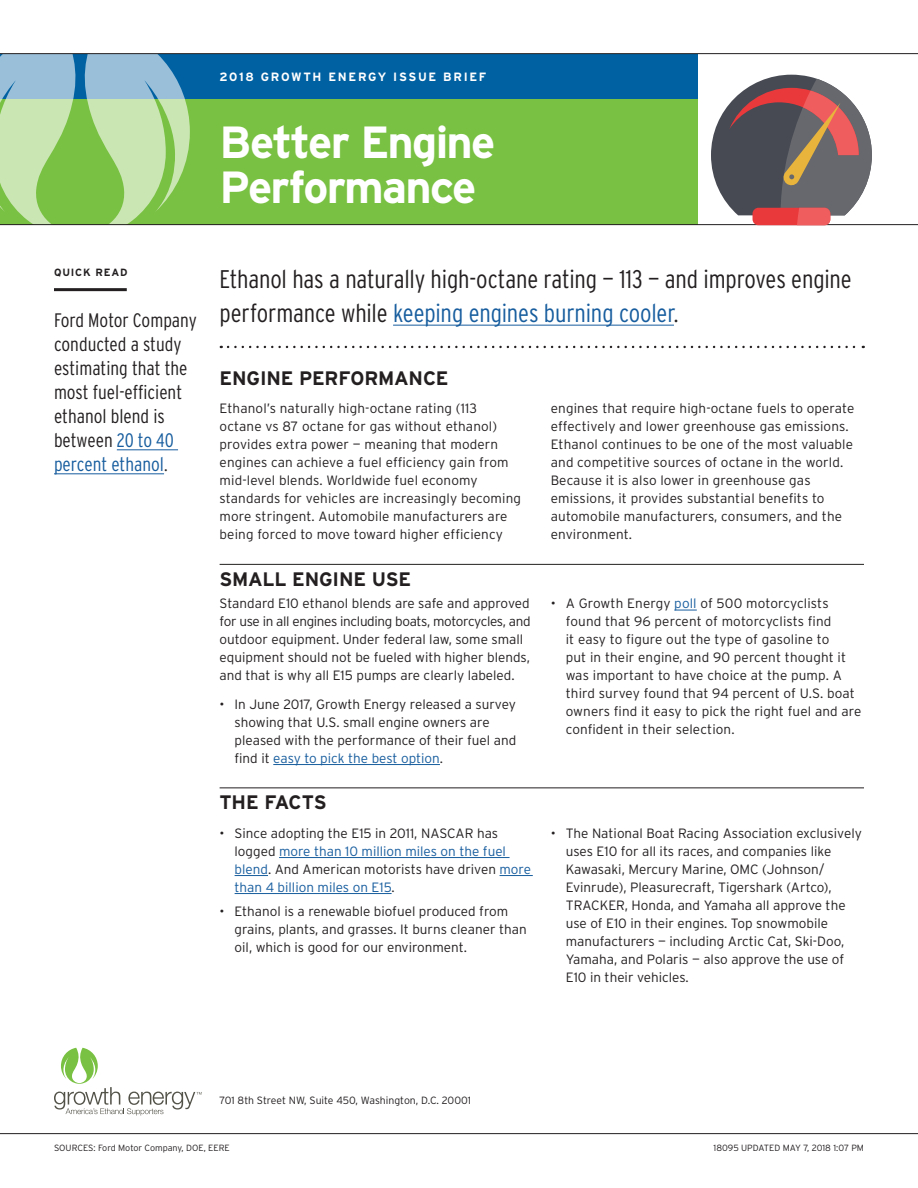
<style>
.page{position:relative;width:918px;height:1188px;background:#fff}
.page>*{position:absolute;margin:0;border:0;box-sizing:border-box;transform-origin:0 0}
.t1{font:700 45px/45px "Interstate";letter-spacing:-.04em;color:#fff}
.intro{font:300 condensed 25.5px/33.6px "Interstate";letter-spacing:-.005em;color:#231f20}
.quote{font:300 condensed 19.5px/24px "Interstate";color:#231f20}
.subh{font:700 19.5px "Interstate";letter-spacing:-.01em;color:#231f20}
.b_9_on_12{font:300 13.5px/18px "Interstate";color:#231f20}
.t2{font:700 12px "Interstate";letter-spacing:.14em;color:#fff}
.t3{font:300 10.5px "Interstate";color:#231f20}
.bullet{font:700 10.5px "Interstate";letter-spacing:.08em;color:#231f20}
.b_9_on_12-2{font:300 9px "Interstate";color:#231f20}
.s1{color:#175d9e}
</style>
<div class="page">
<svg style="left:54px;top:1048px;width:148px;height:68px"></svg>
<div style="left:0;top:99px;width:698px;height:126px;background:#79c142"></div>
<div style="left:0;top:54px;width:698px;height:45px;background:#0061a2"></div>
<svg style="left:0;top:54px;width:190px;height:172px"></svg>
<hr style="left:0;top:224px;width:918px;height:1px;background:#231f20">
<hr style="left:0;top:53px;width:918px;height:1px;background:#231f20">
<hr style="left:0;top:1133px;width:918px;height:1px;background:#231f20">
<svg style="left:228px;top:346px;width:636px;height:2px"></svg>
<hr style="left:393px;top:325px;width:281px;height:1px;background:#175d9e">
<hr style="left:220px;top:564px;width:644px;height:1px;background:#231f20">
<hr style="left:273px;top:764px;width:167px;height:1px;background:#175d9e">
<svg style="left:674px;top:610px;width:23px;height:1px"></svg>
<hr style="left:220px;top:787px;width:644px;height:1px;background:#231f20">
<hr style="left:279px;top:857px;width:231px;height:1px;background:#175d9e">
<hr style="left:235px;top:875px;width:33px;height:1px;background:#175d9e">
<hr style="left:500px;top:875px;width:33px;height:1px;background:#175d9e">
<hr style="left:235px;top:893px;width:157px;height:1px;background:#175d9e">
<hr style="left:54px;top:288px;width:73px;height:3px;background:#231f20">
<hr style="left:117px;top:450px;width:61px;height:1px;background:#175d9e">
<hr style="left:54px;top:474px;width:110px;height:1px;background:#175d9e">
<svg style="left:711px;top:75px;width:161px;height:150px"></svg>
<p class="t2" style="left:220px;top:70px;width:268px">2018 GROWTH ENERGY ISSUE BRIEF</p>
<p class="t1" style="left:220px;top:120px;width:277px">Better Engine<br>Performance</p>
<p class="bullet" style="left:54px;top:267px;width:75px">QUICK READ</p>
<p class="quote" style="left:54px;top:308px;width:144px">Ford Motor Company conducted a study estimating that the most fuel-efficient ethanol blend is between <span class="s1">20 to 40 percent ethanol</span>.</p>
<p class="intro" style="left:220px;top:262px;width:634px">Ethanol has a naturally high-octane rating — 113 — and improves engine performance while <span class="s1">keeping engines burning cooler</span>.</p>
<p class="subh" style="left:220px;top:367px;width:230px">ENGINE PERFORMANCE</p>
<p class="b_9_on_12" style="left:220px;top:399px;width:303px">Ethanol’s naturally high-octane rating (113 octane vs 87 octane for gas without ethanol) provides extra power — meaning that modern engines can achieve a fuel efficiency gain from mid-level blends. Worldwide fuel economy standards for vehicles are increasingly becoming more stringent. Automobile manufacturers are being forced to move toward higher efficiency</p>
<p class="b_9_on_12" style="left:551px;top:399px;width:305px">engines that require high-octane fuels to operate effectively and lower greenhouse gas emissions.<br>Ethanol continues to be one of the most valuable and competitive sources of octane in the world.<br>Because it is also lower in greenhouse gas emissions, it provides substantial benefits to automobile manufacturers, consumers, and the environment.</p>
<p class="subh" style="left:220px;top:568px;width:193px">SMALL ENGINE USE</p>
<p class="b_9_on_12" style="left:220px;top:594px;width:313px">Standard E10 ethanol blends are safe and approved for use in all engines including boats, motorcycles, and outdoor equipment. Under federal law, some small equipment should not be fueled with higher blends, and that is why all E15 pumps are clearly labeled.</p>
<p class="b_9_on_12" style="left:235px;top:695px;width:283px;text-indent:-15px">• In June 2017, Growth Energy released a survey showing that U.S. small engine owners are pleased with the performance of their fuel and find it <span class="s1">easy to pick the best option</span>.</p>
<p class="b_9_on_12" style="left:566px;top:594px;width:297px;text-indent:-15px">• A Growth Energy <span class="s1">poll</span> of 500 motorcyclists found that 96 percent of motorcyclists find<br>it easy to figure out the type of gasoline to<br>put in their engine, and 90 percent thought it was important to have choice at the pump. A third survey found that 94 percent of U.S. boat owners find it easy to pick the right fuel and are confident in their selection.</p>
<p class="subh" style="left:220px;top:792px;width:109px">THE FACTS</p>
<p class="b_9_on_12" style="left:235px;top:824px;width:298px;text-indent:-15px">• Since adopting the E15 in 2011, NASCAR has logged <span class="s1">more than 10 million miles on the fuel blend</span>. And American motorists have driven <span class="s1">more than 4 billion miles on E15</span>.</p>
<p class="b_9_on_12" style="left:235px;top:902px;width:294px;text-indent:-15px">• Ethanol is a renewable biofuel produced from grains, plants, and grasses. It burns cleaner than oil, which is good for our environment.</p>
<p class="b_9_on_12" style="left:566px;top:824px;width:298px;text-indent:-15px">• The National Boat Racing Association exclusively uses E10 for all its races, and companies like Kawasaki, Mercury Marine, OMC (Johnson/ Evinrude), Pleasurecraft, Tigershark (Artco), TRACKER, Honda, and Yamaha all approve the use of E10 in their engines. Top snowmobile manufacturers — including Arctic Cat, Ski-Doo, Yamaha, and Polaris — also approve the use of E10 in their vehicles.</p>
<p class="t3" style="left:220px;top:1095px;width:253px">701 8th Street NW, Suite 450, Washington, D.C. 20001</p>
<p class="b_9_on_12-2" style="left:54px;top:1143px;width:177px">SOURCES: Ford Motor Company, DOE, EERE</p>
<p class="b_9_on_12-2" style="left:714px;top:1143px;width:152px">18095 UPDATED May 7, 2018 1:07 PM</p>
</div>
